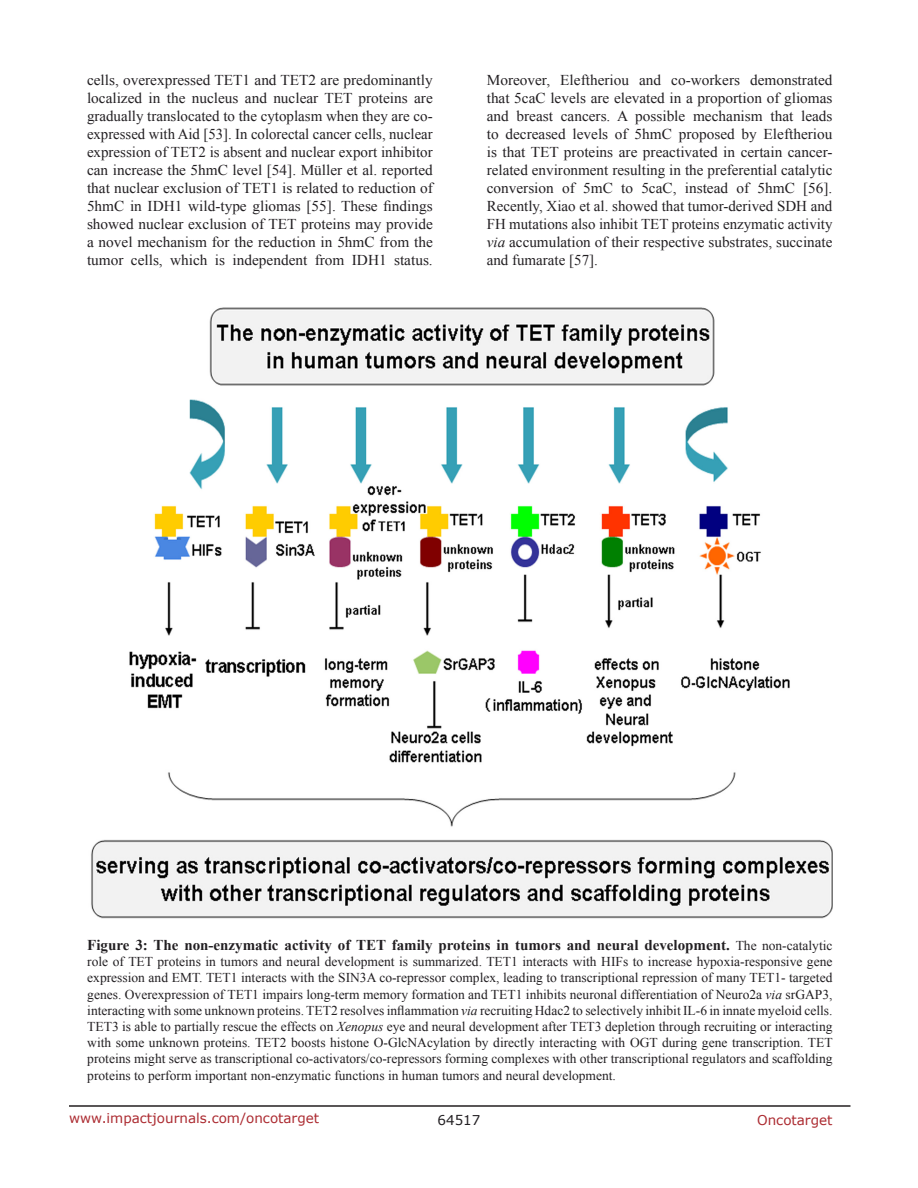
<style>
.page{position:relative;width:918px;height:1188px;background:#fff}
.page>*{position:absolute;margin:0;border:0;box-sizing:border-box;transform-origin:0 0}
.BodyText{font:15px/18px "Times New Roman";color:#221f22;text-align:justify}
.FigureText{font:700 15px "Times New Roman";color:#221f22}
.FigureText-2{font:13.5px/16.2px "Times New Roman";color:#221f22;text-align:justify}
.t1{font:13.5px "Verdana";color:#ac2b31}
.t2{font:13.5px "Verdana";color:#221f22}
.s1{font-style:italic}
.s2{font-weight:400;font-size:13.5px}
</style>
<div class="page">
<hr style="left:69px;top:1105px;width:781px;height:2px;background:#231f20">
<img style="left:91px;top:307px;width:741px;height:612px">
<p class="BodyText" style="left:87px;top:71px;width:347px">cells, overexpressed TET1 and TET2 are predominantly localized in the nucleus and nuclear TET proteins are gradually translocated to the cytoplasm when they are co&shy;expressed with Aid [53]. In colorectal cancer cells, nuclear expression of TET2 is absent and nuclear export inhibitor can increase the 5hmC level [54]. Müller et al. reported that nuclear exclusion of TET1 is related to reduction of 5hmC in IDH1 wild-type gliomas [55]. These findings showed nuclear exclusion of TET proteins may provide a novel mechanism for the reduction in 5hmC from the tumor cells, which is independent from IDH1 status.</p>
<p class="BodyText" style="left:487px;top:71px;width:347px">Moreover, Eleftheriou and co-workers demonstrated that 5caC levels are elevated in a proportion of gliomas and breast cancers. A possible mechanism that leads to decreased levels of 5hmC proposed by Eleftheriou is that TET proteins are preactivated in certain cancer&shy;related environment resulting in the preferential catalytic conversion of 5mC to 5caC, instead of 5hmC [56].<br>Recently, Xiao et al. showed that tumor-derived SDH and FH mutations also inhibit TET proteins enzymatic activity <span class="s1">via</span> accumulation of their respective substrates, succinate and fumarate [57].</p>
<p class="FigureText" style="left:87px;top:935px;width:747px">Figure 3: The non-enzymatic activity of TET family proteins in tumors and neural development. <span class="s2">The non-catalytic</span></p>
<p class="FigureText-2" style="left:87px;top:953px;width:747px">role of TET proteins in tumors and neural development is summarized. TET1 interacts with HIFs to increase hypoxia-responsive gene expression and EMT. TET1 interacts with the SIN3A co-repressor complex, leading to transcriptional repression of many TET1- targeted genes. Overexpression of TET1 impairs long-term memory formation and TET1 inhibits neuronal differentiation of Neuro2a <span class="s1">via</span> srGAP3, interacting with some unknown proteins. TET2 resolves inflammation <span class="s1">via</span> recruiting Hdac2 to selectively inhibit IL-6 in innate myeloid cells.<br>TET3 is able to partially rescue the effects on <span class="s1">Xenopus</span> eye and neural development after TET3 depletion through recruiting or interacting with some unknown proteins. TET2 boosts histone O-GlcNAcylation by directly interacting with OGT during gene transcription. TET proteins might serve as transcriptional co-activators/co-repressors forming complexes with other transcriptional regulators and scaffolding proteins to perform important non-enzymatic functions in human tumors and neural development.</p>
<p class="t1" style="left:69px;top:1109px;width:252px">www.impactjournals.com/oncotarget</p>
<p class="t2" style="left:438px;top:1111px;width:44px">64517</p>
<p class="t1" style="left:757px;top:1111px;width:77px">Oncotarget</p>
</div>
